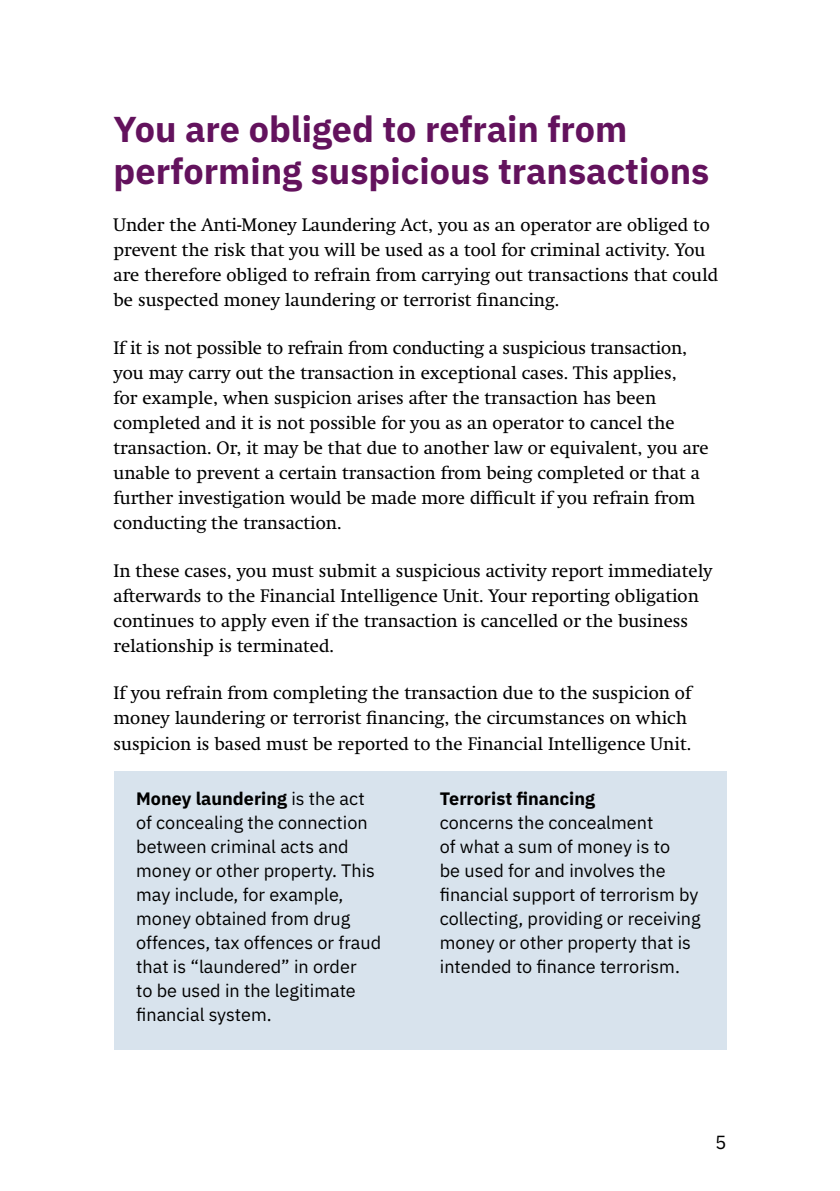
<style>
.page{position:relative;width:840px;height:1191px;background:#fff}
.page>*{position:absolute;margin:0;border:0;box-sizing:border-box;transform-origin:0 0}
.H1-Rubrik_1{font:700 36px/42px "Qkmhnt IBM Plex Sans";color:#63125d}
.t1{font:19px "Cthwjj IBM Plex Sans";color:#000}
.P-Brödtext{font:18px/25px "Grkxsd Nu Swift";color:#000}
.P-Inforuta_svart_tex{font:18px/24px "Cthwjj IBM Plex Sans";color:#000}
.s1{font-family:"Qkmhnt IBM Plex Sans";font-weight:700}
</style>
<div class="page">
<div style="left:113px;top:771px;width:613px;height:278px;background:#d8e3ed"></div>
<h1 class="H1-Rubrik_1" style="left:113px;top:105px;width:597px">You are obliged to refrain from performing suspicious transactions</h1>
<p class="P-Brödtext" style="left:113px;top:213px;width:605px">Under the Anti-Money Laundering Act, you as an operator are obliged to prevent the risk that you will be used as a tool for criminal activity. You are therefore obliged to refrain from carrying out transactions that could be suspected money laundering or terrorist financing.</p>
<p class="P-Brödtext" style="left:113px;top:335px;width:596px">If it is not possible to refrain from conducting a suspicious transaction, you may carry out the transaction in exceptional cases. This applies,<br>for example, when suspicion arises after the transaction has been completed and it is not possible for you as an operator to cancel the transaction. Or, it may be that due to another law or equivalent, you are unable to prevent a certain transaction from being completed or that a further investigation would be made more difficult if you refrain from conducting the transaction.</p>
<p class="P-Brödtext" style="left:113px;top:558px;width:600px">In these cases, you must submit a suspicious activity report immediately afterwards to the Financial Intelligence Unit. Your reporting obligation continues to apply even if the transaction is cancelled or the business relationship is terminated.</p>
<p class="P-Brödtext" style="left:113px;top:681px;width:579px">If you refrain from completing the transaction due to the suspicion of money laundering or terrorist financing, the circumstances on which suspicion is based must be reported to the Financial Intelligence Unit.</p>
<p class="P-Inforuta_svart_tex" style="left:136px;top:785px;width:246px"><span class="s1">Money laundering</span> is the act of concealing the connection between criminal acts and money or other property. This may include, for example, money obtained from drug offences, tax offences or fraud that is “laundered” in order<br>to be used in the legitimate financial system.</p>
<p class="P-Inforuta_svart_tex" style="left:439px;top:785px;width:262px"><span class="s1">Terrorist financing<br></span>concerns the concealment<br>of what a sum of money is to<br>be used for and involves the financial support of terrorism by collecting, providing or receiving money or other property that is intended to finance terrorism.</p>
<p class="t1" style="left:714px;top:1127px;width:13px">5</p>
</div>
